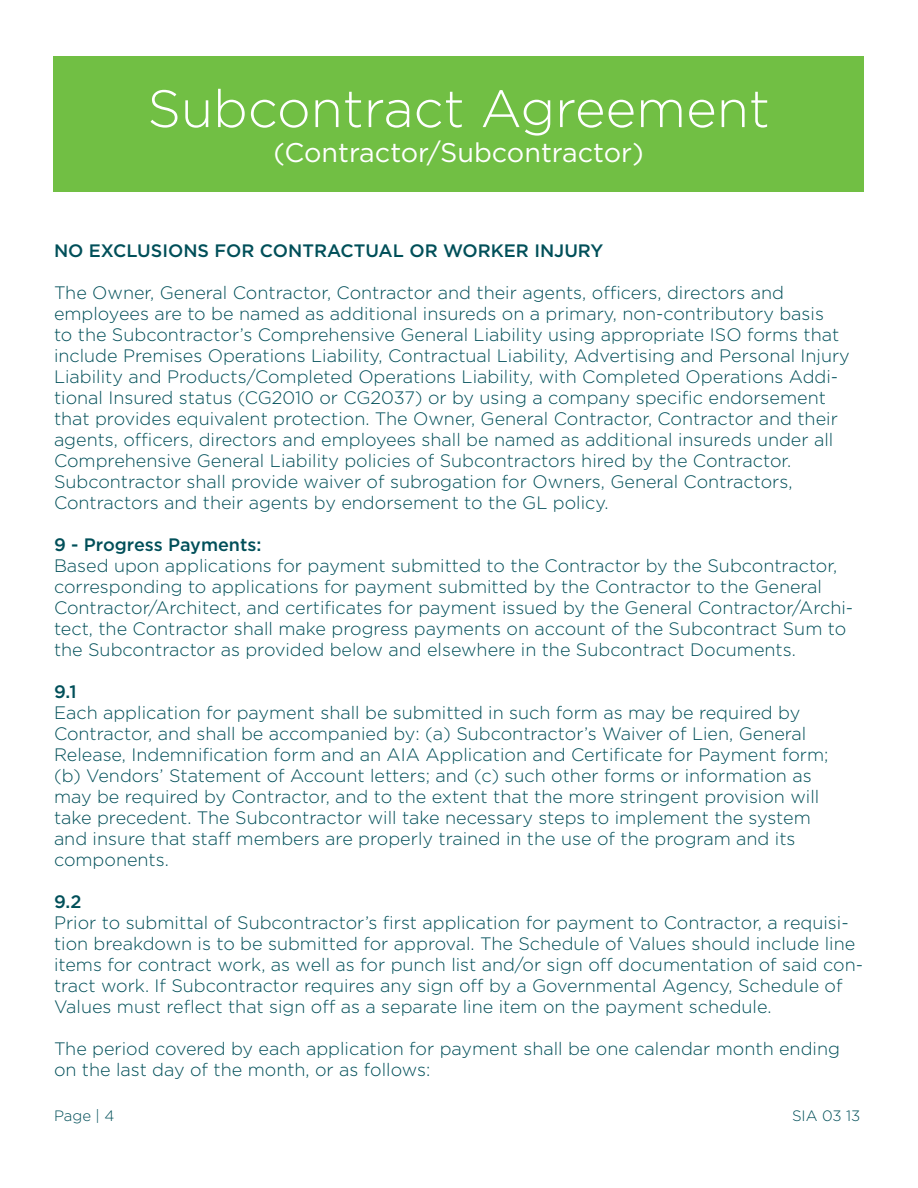
<style>
.page{position:relative;width:918px;height:1188px;background:#fff}
.page>*{position:absolute;margin:0;border:0;box-sizing:border-box;transform-origin:0 0}
.t1{font:300 52.5px "Gotham";color:#fff}
.t2{font:27px "Gotham";color:#fff}
.t3{font:300 18px/21px "Gotham";color:#004f59}
.t4{font:500 18px "Gotham";color:#004f59}
.t5{font:300 15px "Gotham";color:#004f59}
.s1{font-weight:500}
</style>
<div class="page">
<div style="left:53px;top:56px;width:811px;height:136px;background:#71bf44"></div>
<p class="t1" style="left:147px;top:75px;width:624px">Subcontract Agreement</p>
<p class="t2" style="left:273px;top:135px;width:372px">(Contractor/Subcontractor)</p>
<p class="t4" style="left:54px;top:239px;width:551px">NO EXCLUSIONS FOR CONTRACTUAL OR WORKER INJURY</p>
<p class="t3" style="left:54px;top:282px;width:797px">The Owner, General Contractor, Contractor and their agents, officers, directors and employees are to be named as additional insureds on a primary, non-contributory basis<br>to the Subcontractor’s Comprehensive General Liability using appropriate ISO forms that include Premises Operations Liability, Contractual Liability, Advertising and Personal Injury Liability and Products/Completed Operations Liability, with Completed Operations Addi&shy;tional Insured status (CG2010 or CG2037) or by using a company specific endorsement that provides equivalent protection. The Owner, General Contractor, Contractor and their agents, officers, directors and employees shall be named as additional insureds under all Comprehensive General Liability policies of Subcontractors hired by the Contractor.<br>Subcontractor shall provide waiver of subrogation for Owners, General Contractors, Contractors and their agents by endorsement to the GL policy.</p>
<p class="t3" style="left:54px;top:534px;width:801px"><span class="s1">9 - Progress Payments:<br></span>Based upon applications for payment submitted to the Contractor by the Subcontractor, corresponding to applications for payment submitted by the Contractor to the General Contractor/Architect, and certificates for payment issued by the General Contractor/Archi&shy;tect, the Contractor shall make progress payments on account of the Subcontract Sum to the Subcontractor as provided below and elsewhere in the Subcontract Documents.</p>
<p class="t3" style="left:54px;top:681px;width:776px"><span class="s1">9.1<br></span>Each application for payment shall be submitted in such form as may be required by Contractor, and shall be accompanied by: (a) Subcontractor’s Waiver of Lien, General Release, Indemnification form and an AIA Application and Certificate for Payment form; (b) Vendors’ Statement of Account letters; and (c) such other forms or information as may be required by Contractor, and to the extent that the more stringent provision will take precedent. The Subcontractor will take necessary steps to implement the system and insure that staff members are properly trained in the use of the program and its components.</p>
<p class="t3" style="left:54px;top:891px;width:811px"><span class="s1">9.2<br></span>Prior to submittal of Subcontractor’s first application for payment to Contractor, a requisi&shy;tion breakdown is to be submitted for approval. The Schedule of Values should include line items for contract work, as well as for punch list and/or sign off documentation of said con&shy;tract work. If Subcontractor requires any sign off by a Governmental Agency, Schedule of Values must reflect that sign off as a separate line item on the payment schedule.</p>
<p class="t3" style="left:54px;top:1038px;width:787px">The period covered by each application for payment shall be one calendar month ending on the last day of the month, or as follows:</p>
<p class="t5" style="left:54px;top:1106px;width:62px">Page | 4</p>
<p class="t5" style="left:792px;top:1106px;width:70px">SIA 03 13</p>
</div>
